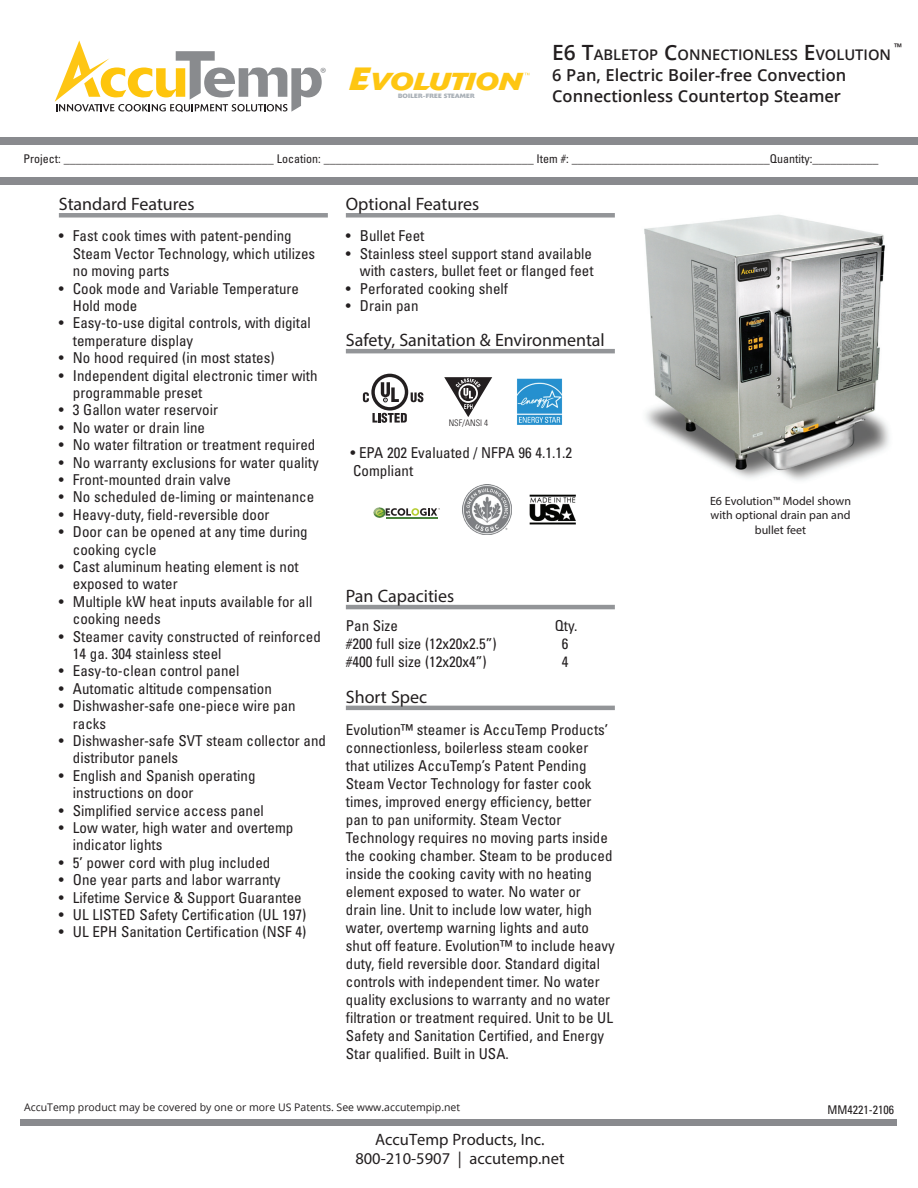
<style>
.page{position:relative;width:918px;height:1188px;background:#fff}
.page>*{position:absolute;margin:0;border:0;box-sizing:border-box;transform-origin:0 0}
.t1{font:italic 700 24.3px "Delta";letter-spacing:-.01em;color:#fec612;scale:1.16 1}
.t2{font:18px "Myriad Pro";color:#231f20}
.t3{font:600 16.5px/21px "Open Sans";color:#231f20}
.t4{font:16.5px/19.8px "Myriad Pro";color:#231f20;text-align:center}
.t5{font:condensed 15px/18px "Univers";color:#231f20}
.t6{font:600 14.7px "Open Sans";color:#231f20}
.t7{font:condensed 12px "Univers";color:#231f20}
.t8{font:12px/14.4px "Myriad Pro";color:#231f20;text-align:center}
.t9{font:10.5px "Open Sans";color:#231f20}
.t10{font:600 10.5px "Open Sans";color:#231f20}
.t11{font:300 condensed 9px "Univers";color:#231f20}
.t12{font:700 6.15px "Delta";letter-spacing:.02em;color:#a9b0b7;scale:1.05 1}
.s1{font-size:31.95px}
.s2{font-size:21px}
</style>
<div class="page">
<div style="left:59px;top:213px;width:269px;height:5px;background:#939598"></div>
<div style="left:346px;top:213px;width:269px;height:5px;background:#939598"></div>
<hr style="left:346px;top:349px;width:269px;height:4px;background:#939598">
<hr style="left:346px;top:605px;width:269px;height:4px;background:#939598">
<hr style="left:346px;top:706px;width:269px;height:4px;background:#939598">
<img style="left:644px;top:214px;width:245px;height:267px">
<img style="left:517px;top:378px;width:46px;height:47px">
<svg style="left:374px;top:508px;width:66px;height:10px"></svg>
<svg style="left:444px;top:377px;width:48px;height:40px"></svg>
<img style="left:529px;top:494px;width:47px;height:31px">
<img style="left:462px;top:485px;width:49px;height:49px">
<svg style="left:372px;top:413px;width:35px;height:10px"></svg>
<svg style="left:411px;top:392px;width:12px;height:10px"></svg>
<svg style="left:371px;top:374px;width:37px;height:37px"></svg>
<div style="left:375px;top:377px;width:30px;height:30px;background:#fff;border-radius:50%"></div>
<svg style="left:381px;top:382px;width:18px;height:20px"></svg>
<svg style="left:363px;top:392px;width:6px;height:10px"></svg>
<div style="left:0;top:137px;width:918px;height:7px;background:#898a8e"></div>
<div style="left:0;top:178px;width:918px;height:7px;background:#898a8e"></div>
<div style="left:21px;top:1119px;width:876px;height:6px;background:#898a8e"></div>
<svg style="left:55px;top:40px;width:267px;height:72px"></svg>
<h1 class="t1" style="left:320px;top:66px;width:174px"><sup>®</sup> <span class="s1">E</span>VOLUTION</h1>
<p class="t12" style="left:398px;top:92px;width:75px">BOILER-FREE STEAMER</p>
<p class="t6" style="left:552px;top:45px;width:340px"><span class="s2">E6 T</span>ABLETOP <span class="s2">C</span>ONNECTIONLESS <span class="s2">E</span>VOLUTION</p>
<p class="t10" style="left:894px;top:40px;width:10px">™</p>
<p class="t3" style="left:552px;top:65px;width:296px">6 Pan, Electric Boiler-free Convection<br>Connectionless Countertop Steamer</p>
<p class="t7" style="left:24px;top:151px;width:856px">Project: ___________________________________ Location: ___________________________________ Item #: _________________________________Quantity:___________</p>
<p class="t2" style="left:59px;top:193px;width:137px">Standard Features</p>
<p class="t5" style="left:73px;top:227px;width:244px;line-height:17.4px;text-indent:-14px">• Fast cook times with patent-pending<br>Steam Vector Technology, which utilizes no moving parts</p>
<p class="t5" style="left:73px;top:279px;width:228px;line-height:17.4px;text-indent:-14px">• Cook mode and Variable Temperature<br>Hold mode</p>
<p class="t5" style="left:73px;top:314px;width:239px;line-height:17.4px;text-indent:-14px">• Easy-to-use digital controls, with digital temperature display</p>
<p class="t5" style="left:59px;top:349px;width:217px">• No hood required (in most states)</p>
<p class="t5" style="left:73px;top:366px;width:246px;line-height:17.4px;text-indent:-14px">• Independent digital electronic timer with programmable preset</p>
<p class="t5" style="left:59px;top:401px;width:161px">• 3 Gallon water reservoir</p>
<p class="t5" style="left:59px;top:418px;width:148px">• No water or drain line</p>
<p class="t5" style="left:59px;top:436px;width:258px">• No water filtration or treatment required</p>
<p class="t5" style="left:59px;top:453px;width:261px">• No warranty exclusions for water quality</p>
<p class="t5" style="left:59px;top:470px;width:174px">• Front-mounted drain valve</p>
<p class="t5" style="left:59px;top:488px;width:257px">• No scheduled de-liming or maintenance</p>
<p class="t5" style="left:59px;top:505px;width:212px">• Heavy-duty, field-reversible door</p>
<p class="t5" style="left:73px;top:523px;width:236px;line-height:17.4px;text-indent:-14px">• Door can be opened at any time during cooking cycle</p>
<p class="t5" style="left:73px;top:558px;width:227px;line-height:17.4px;text-indent:-14px">• Cast aluminum heating element is not exposed to water</p>
<p class="t5" style="left:73px;top:592px;width:241px;line-height:17.4px;text-indent:-14px">• Multiple kW heat inputs available for all cooking needs</p>
<p class="t5" style="left:73px;top:627px;width:249px;line-height:17.4px;text-indent:-14px">• Steamer cavity constructed of reinforced<br>14 ga. 304 stainless steel</p>
<p class="t5" style="left:59px;top:662px;width:182px">• Easy-to-clean control panel</p>
<p class="t5" style="left:59px;top:679px;width:215px">• Automatic altitude compensation</p>
<p class="t5" style="left:73px;top:697px;width:224px;line-height:17.4px;text-indent:-14px">• Dishwasher-safe one-piece wire pan racks</p>
<p class="t5" style="left:73px;top:732px;width:255px;line-height:17.4px;text-indent:-14px">• Dishwasher-safe SVT steam collector and distributor panels</p>
<p class="t5" style="left:73px;top:766px;width:184px;line-height:17.4px;text-indent:-14px">• English and Spanish operating instructions on door</p>
<p class="t5" style="left:59px;top:801px;width:206px">• Simplified service access panel</p>
<p class="t5" style="left:73px;top:819px;width:222px;line-height:17.4px;text-indent:-14px">• Low water, high water and overtemp indicator lights</p>
<p class="t5" style="left:59px;top:853px;width:213px">• 5’ power cord with plug included</p>
<p class="t5" style="left:59px;top:871px;width:223px">• One year parts and labor warranty</p>
<p class="t5" style="left:59px;top:888px;width:244px">• Lifetime Service &amp; Support Guarantee</p>
<p class="t5" style="left:59px;top:905px;width:249px">• UL LISTED Safety Certification (UL 197)</p>
<p class="t5" style="left:59px;top:923px;width:249px">• UL EPH Sanitation Certification (NSF 4)</p>
<p class="t2" style="left:346px;top:193px;width:135px">Optional Features</p>
<p class="t5" style="left:346px;top:227px;width:80px">• Bullet Feet</p>
<p class="t5" style="left:346px;top:244px;width:249px;line-height:17.4px;text-align:right">• Stainless steel support stand available with casters, bullet feet or flanged feet</p>
<p class="t5" style="left:346px;top:279px;width:164px">• Perforated cooking shelf</p>
<p class="t5" style="left:346px;top:296px;width:74px">• Drain pan</p>
<p class="t2" style="left:346px;top:329px;width:261px">Safety, Sanitation &amp; Environmental</p>
<p class="t11" style="left:449px;top:418px;width:41px">NSF/ANSI 4</p>
<p class="t5" style="left:350px;top:444px;width:223px">• EPA 202 Evaluated / NFPA 96 4.1.1.2<br>Compliant</p>
<p class="t2" style="left:346px;top:585px;width:110px">Pan Capacities</p>
<p class="t5" style="left:346px;top:616px;width:54px">Pan Size</p>
<p class="t5" style="left:555px;top:616px;width:24px">Qty.</p>
<p class="t5" style="left:346px;top:634px;width:152px">#200 full size (12x20x2.5”)</p>
<p class="t5" style="left:562px;top:634px;width:8px">6</p>
<p class="t5" style="left:346px;top:652px;width:142px">#400 full size (12x20x4”)</p>
<p class="t5" style="left:562px;top:652px;width:8px">4</p>
<p class="t2" style="left:346px;top:686px;width:83px">Short Spec</p>
<p class="t5" style="left:346px;top:720px;width:271px">Evolution™ steamer is AccuTemp Products’ connectionless, boilerless steam cooker that utilizes AccuTemp’s Patent Pending Steam Vector Technology for faster cook times, improved energy efficiency, better pan to pan uniformity. Steam Vector Technology requires no moving parts inside the cooking chamber. Steam to be produced inside the cooking cavity with no heating element exposed to water. No water or drain line. Unit to include low water, high water, overtemp warning lights and auto shut off feature. Evolution™ to include heavy duty, field reversible door. Standard digital controls with independent timer. No water quality exclusions to warranty and no water filtration or treatment required. Unit to be UL Safety and Sanitation Certified, and Energy Star qualified. Built in USA.</p>
<p class="t9" style="left:24px;top:1100px;width:438px">AccuTemp product may be covered by one or more US Patents. See www.accutempip.net</p>
<p class="t4" style="left:355px;top:1129px;width:211px">AccuTemp Products, Inc.<br>800-210-5907 | accutemp.net</p>
<p class="t8" style="left:710px;top:493px;width:142px">E6 Evolution™ Model shown with optional drain pan and bullet feet</p>
<p class="t7" style="left:827px;top:1102px;width:68px">MM4221-2106</p>
</div>
